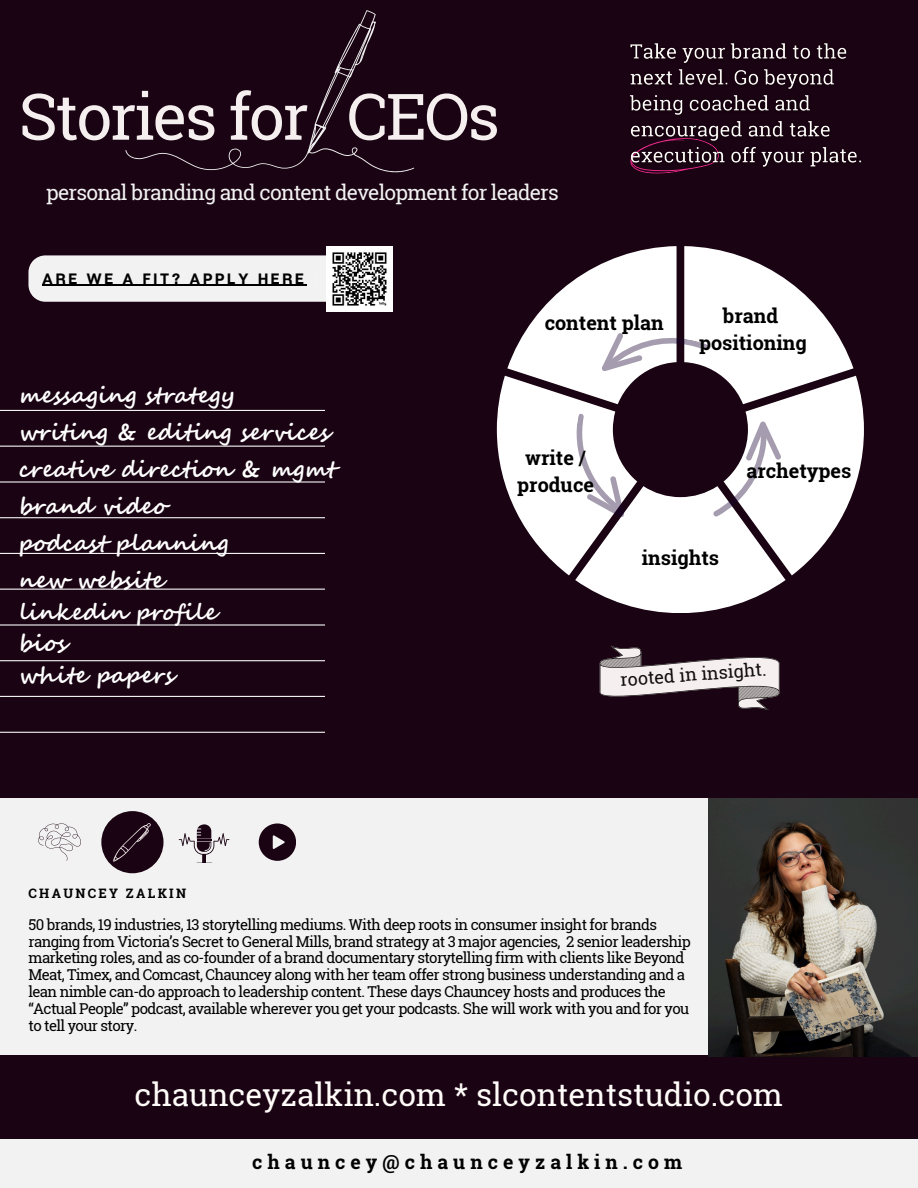
<style>
.page{position:relative;width:918px;height:1188px;background:#1a0312}
.page>*{position:absolute;margin:0;border:0;box-sizing:border-box;transform-origin:0 0}
.t1{font:64.2px "Roboto Slab";letter-spacing:-.035em;color:#f6efef}
.t2{font:31.5px "Roboto Slab";color:#fffcf9}
.t3{font:700 22.5px/31.5px "Segoe Script";color:#fff}
.t4{font:21px "Roboto Slab";letter-spacing:-.04em;color:#f2f2f2}
.t5{font:700 19.95px/27px "Roboto Slab";color:#000;text-align:center}
.t6{font:700 19.5px "Roboto Slab";letter-spacing:.26em;color:#010101}
.t7{font:18px "Roboto Slab";color:#110e0e}
.t8{font:15px/16.8px "Roboto Slab";letter-spacing:-.04em;color:#000}
.t9{font:700 15px "Articulat CF";letter-spacing:.175em;color:#000}
.t10{font:700 13.05px "Roboto Slab";letter-spacing:.175em;color:#000}
</style>
<div class="page">
<div style="left:0;top:1139px;width:918px;height:49px;background:#f2f2f2"></div>
<svg style="left:125px;top:10px;width:289px;height:163px"></svg>
<div style="left:0;top:798px;width:719px;height:257px;background:#f2f2f2"></div>
<div style="left:101px;top:811px;width:63px;height:62px;background:#1a0312;border-radius:50%"></div>
<svg style="left:113px;top:823px;width:38px;height:38px"></svg>
<svg style="left:259px;top:824px;width:37px;height:37px"></svg>
<svg style="left:179px;top:824px;width:50px;height:39px"></svg>
<svg style="left:38px;top:823px;width:43px;height:38px"></svg>
<hr style="left:0;top:410px;width:325px;height:1px;background:#f2f2f2">
<hr style="left:0;top:446px;width:325px;height:1px;background:#f2f2f2">
<hr style="left:0;top:481px;width:325px;height:2px;background:#f2f2f2">
<hr style="left:0;top:517px;width:325px;height:1px;background:#f2f2f2">
<hr style="left:0;top:553px;width:325px;height:1px;background:#f2f2f2">
<hr style="left:0;top:589px;width:325px;height:1px;background:#f2f2f2">
<hr style="left:0;top:624px;width:325px;height:2px;background:#f2f2f2">
<hr style="left:0;top:660px;width:325px;height:1px;background:#f2f2f2">
<hr style="left:0;top:696px;width:325px;height:1px;background:#f2f2f2">
<hr style="left:0;top:732px;width:325px;height:1px;background:#f2f2f2">
<img style="left:708px;top:798px;width:210px;height:259px">
<img style="left:327px;top:246px;width:65px;height:65px">
<svg style="left:600px;top:646px;width:180px;height:64px"></svg>
<svg style="left:497px;top:246px;width:367px;height:367px"></svg>
<svg style="left:563px;top:323px;width:219px;height:210px;fill:#fff"></svg>
<svg style="left:28px;top:255px;width:360px;height:47px;background:#d7d7d7"></svg>
<hr style="left:42px;top:285px;width:265px;height:1px;background:#000">
<img style="left:630px;top:43px;width:232px;height:131px">
<p class="t1" style="left:19px;top:73px;width:483px">Stories for CEOs</p>
<h3 class="t4" style="left:46px;top:178px;width:514px">personal branding and content development for leaders</h3>
<h3 class="t9" style="left:42px;top:269px;width:263px">ARE WE A FIT? APPLY HERE</h3>
<p class="t3" style="left:19px;top:381px;width:217px">messaging strategy</p>
<h5 class="t3" style="left:19px;top:417px;width:313px">writing &amp; editing services</h5>
<h5 class="t3" style="left:19px;top:455px;width:318px">creative direction &amp; mgmt</h5>
<p class="t3" style="left:19px;top:492px;width:149px">brand video</p>
<h5 class="t3" style="left:19px;top:529px;width:211px">podcast planning</h5>
<h5 class="t3" style="left:19px;top:566px;width:200px">new website linkedin profile bios<br>white papers</h5>
<h3 class="t5" style="left:545px;top:309px;width:121px">content plan</h3>
<p class="t5" style="left:699px;top:302px;width:109px">brand positioning</p>
<p class="t5" style="left:517px;top:443px;width:78px">write / produce</p>
<p class="t5" style="left:746px;top:457px;width:107px">archetypes</p>
<p class="t5" style="left:642px;top:544px;width:79px">insights</p>
<h4 class="t7" style="left:620px;top:667px;width:148px;rotate:-4deg">rooted in insight.</h4>
<h3 class="t10" style="left:28px;top:885px;width:159px">CHAUNCEY ZALKIN</h3>
<h3 class="t8" style="left:28px;top:915px;width:664px">50 brands, 19 industries, 13 storytelling mediums. With deep roots in consumer insight for brands ranging from Victoria’s Secret to General Mills, brand strategy at 3 major agencies, 2 senior leadership marketing roles, and as co-founder of a brand documentary storytelling firm with clients like Beyond Meat, Timex, and Comcast, Chauncey along with her team offer strong business understanding and a lean nimble can-do approach to leadership content. These days Chauncey hosts and produces the “Actual People” podcast, available wherever you get your podcasts. She will work with you and for you to tell your story.</h3>
<h5 class="t2" style="left:135px;top:1073px;width:650px">chaunceyzalkin.com * slcontentstudio.com</h5>
<h3 class="t6" style="left:252px;top:1149px;width:432px">chauncey@chaunceyzalkin.com</h3>
</div>
